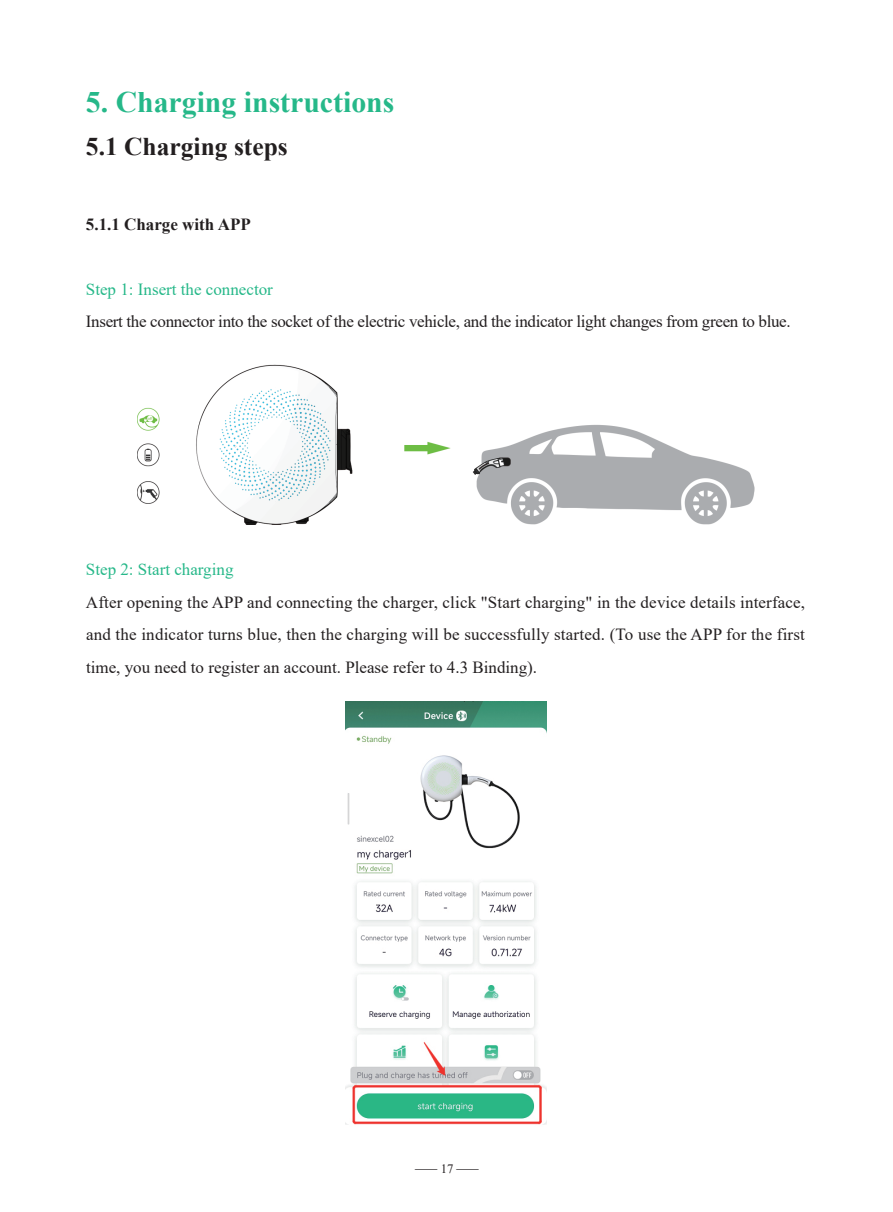
<style>
.page{position:relative;width:893px;height:1212px;background:#fff}
.page>*{position:absolute;margin:0;border:0;box-sizing:border-box;transform-origin:0 0}
.t1{font:700 29.7px "Times New Roman";color:#26b889}
.t2{font:700 25.5px "Times New Roman";color:#231f20}
.t3{font:300 25.5px "Adobe Song Std";color:#231f20}
.t4{font:16.95px/32.4px "Times New Roman";letter-spacing:-.02em;color:#231f20;text-align:justify}
.t5{font:16.95px "Times New Roman";color:#26b889}
.t6{font:700 16.95px "Times New Roman";color:#231f20}
</style>
<div class="page">
<img style="left:138px;top:365px;width:616px;height:159px">
<img style="left:346px;top:702px;width:200px;height:423px">
<h1 class="t1" style="left:86px;top:81px;width:310px">5. Charging instructions</h1>
<h2 class="t2" style="left:86px;top:128px;width:203px">5.1 Charging steps</h2>
<p class="t6" style="left:86px;top:212px;width:166px">5.1.1 Charge with APP</p>
<p class="t5" style="left:86px;top:277px;width:189px">Step 1: Insert the connector</p>
<p class="t4" style="left:86px;top:305px;width:706px">Insert the connector into the socket of the electric vehicle, and the indicator light changes from green to blue.</p>
<p class="t5" style="left:86px;top:558px;width:149px">Step 2: Start charging</p>
<p class="t4" style="left:86px;top:585px;width:721px">After opening the APP and connecting the charger, click "Start charging" in the device details interface, and the indicator turns blue, then the charging will be successfully started. (To use the APP for the first time, you need to register an account. Please refer to 4.3 Binding).</p>
<h2 class="t3" style="left:413px;top:1155px;width:68px">— —<sup>1</sup> <sup>7</sup></h2>
</div>
